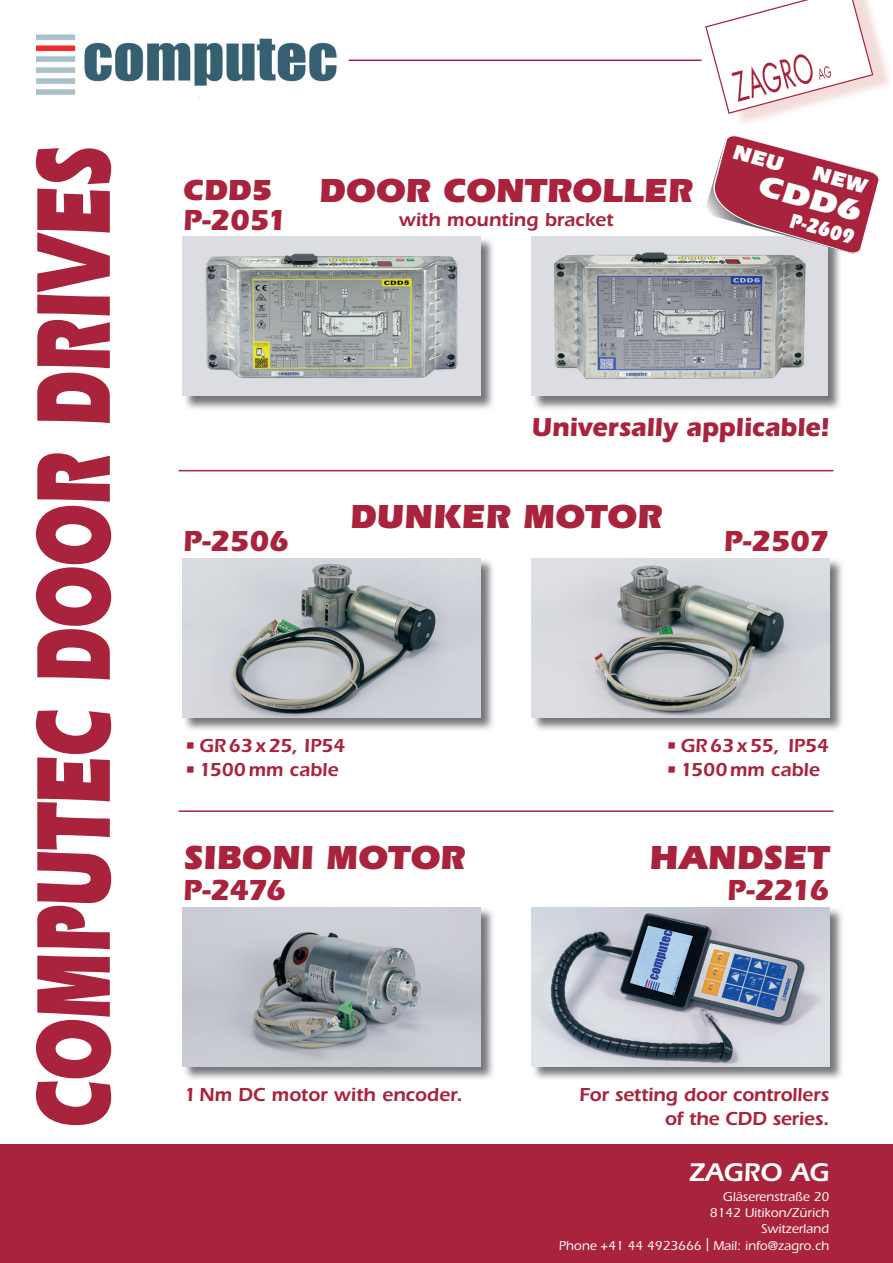
<style>
.page{position:relative;width:893px;height:1263px;background:#fff}
.page>*{position:absolute;margin:0;border:0;box-sizing:border-box;transform-origin:0 0}
.t1{font:900 108.6px "ITC Eras Std";letter-spacing:-.015em;color:#a9233d;scale:.64 1}
.t2{font:900 34.5px "ITC Eras Std";letter-spacing:-.005em;color:#a9233d}
.t3{font:900 30.3px "ITC Eras Std";color:#fff;scale:1.17 1}
.t4{font:700 30px "ITC Eras Std";letter-spacing:-.04em;color:#a9233d}
.t5{font:900 30px "ITC Eras Std";color:#a9233d}
.t6{font:700 26.85px "ITC Eras Std";letter-spacing:-.005em;color:#a9233d;scale:.96 1}
.t7{font:600 26.4px "ITC Eras Std";color:#fff}
.t8{font:900 21.3px "ITC Eras Std";color:#fff;scale:.8 1}
.t9{font:600 19.5px/24px "ITC Eras Std";letter-spacing:-.005em;color:#a9233d;text-align:right}
.t10{font:500 13.2px/16.2px "ITC Eras Std";color:#fff;text-align:right}
</style>
<div class="page">
<img style="left:36px;top:34px;width:301px;height:64px">
<svg style="left:705px;top:0;width:168px;height:114px"></svg>
<hr style="left:349px;top:60px;width:353px;height:1px;background:#a9233d">
<div style="left:0;top:1144px;width:893px;height:119px;background:#a9233d"></div>
<img style="left:184px;top:558px;width:309px;height:172px">
<img style="left:183px;top:558px;width:297px;height:159px">
<img style="left:532px;top:558px;width:310px;height:172px">
<img style="left:531px;top:558px;width:298px;height:159px">
<img style="left:184px;top:907px;width:309px;height:172px">
<img style="left:183px;top:907px;width:297px;height:159px">
<img style="left:532px;top:907px;width:310px;height:172px">
<img style="left:531px;top:907px;width:298px;height:159px">
<hr style="left:179px;top:470px;width:654px;height:1px;background:#a9233d">
<hr style="left:179px;top:810px;width:654px;height:2px;background:#a9233d">
<img style="left:534px;top:255px;width:306px;height:154px">
<img style="left:532px;top:237px;width:295px;height:159px">
<img style="left:185px;top:237px;width:308px;height:172px">
<img style="left:183px;top:237px;width:297px;height:159px">
<svg style="left:705px;top:135px;width:175px;height:120px"></svg>
<h1 class="t1" style="left:12px;top:1128px;width:1537px;rotate:-90deg">COMPUTEC DOOR DRIVES</h1>
<h3 class="t5" style="left:183px;top:173px;width:91px">CDD5</h3>
<h3 class="t4" style="left:183px;top:202px;width:106px">P-2051</h3>
<h2 class="t2" style="left:319px;top:171px;width:376px">DOOR CONTROLLER</h2>
<p class="t9" style="left:399px;top:207px;width:216px">with mounting bracket</p>
<h3 class="t3" style="left:763px;top:168px;width:92px;rotate:15deg">CDD6</h3>
<p class="t8" style="left:793px;top:208px;width:84px;rotate:15deg">P-2609</p>
<h3 class="t6" style="left:531px;top:411px;width:312px">Universally applicable!</h3>
<h2 class="t2" style="left:350px;top:497px;width:314px">DUNKER MOTOR</h2>
<h3 class="t4" style="left:183px;top:524px;width:108px">P-2506</h3>
<h3 class="t4" style="left:724px;top:524px;width:107px">P-2507</h3>
<p class="t9" style="left:184px;top:734px;width:163px">• GR63 x 25, IP54</p>
<p class="t9" style="left:184px;top:758px;width:156px">• 1500 mm cable</p>
<p class="t9" style="left:666px;top:734px;width:165px">• GR63 x 55, IP54</p>
<p class="t9" style="left:666px;top:758px;width:156px">• 1500 mm cable</p>
<h2 class="t2" style="left:183px;top:838px;width:284px">SIBONI MOTOR</h2>
<h2 class="t2" style="left:649px;top:838px;width:181px">HANDSET</h2>
<h3 class="t4" style="left:183px;top:873px;width:105px">P-2476</h3>
<h3 class="t4" style="left:727px;top:873px;width:104px">P-2216</h3>
<p class="t9" style="left:184px;top:1083px;width:280px">1 Nm DC motor with encoder.</p>
<p class="t9" style="left:579px;top:1083px;width:252px">For setting door controllers of the CDD series.</p>
<h3 class="t7" style="left:689px;top:1157px;width:142px">ZAGRO AG</h3>
<p class="t10" style="left:559px;top:1189px;width:272px">Gläserenstraße 20<br>8142 Uitikon/Zürich<br>Switzerland<br>Phone +41 44 4923666 | Mail: info@zagro.ch</p>
</div>
